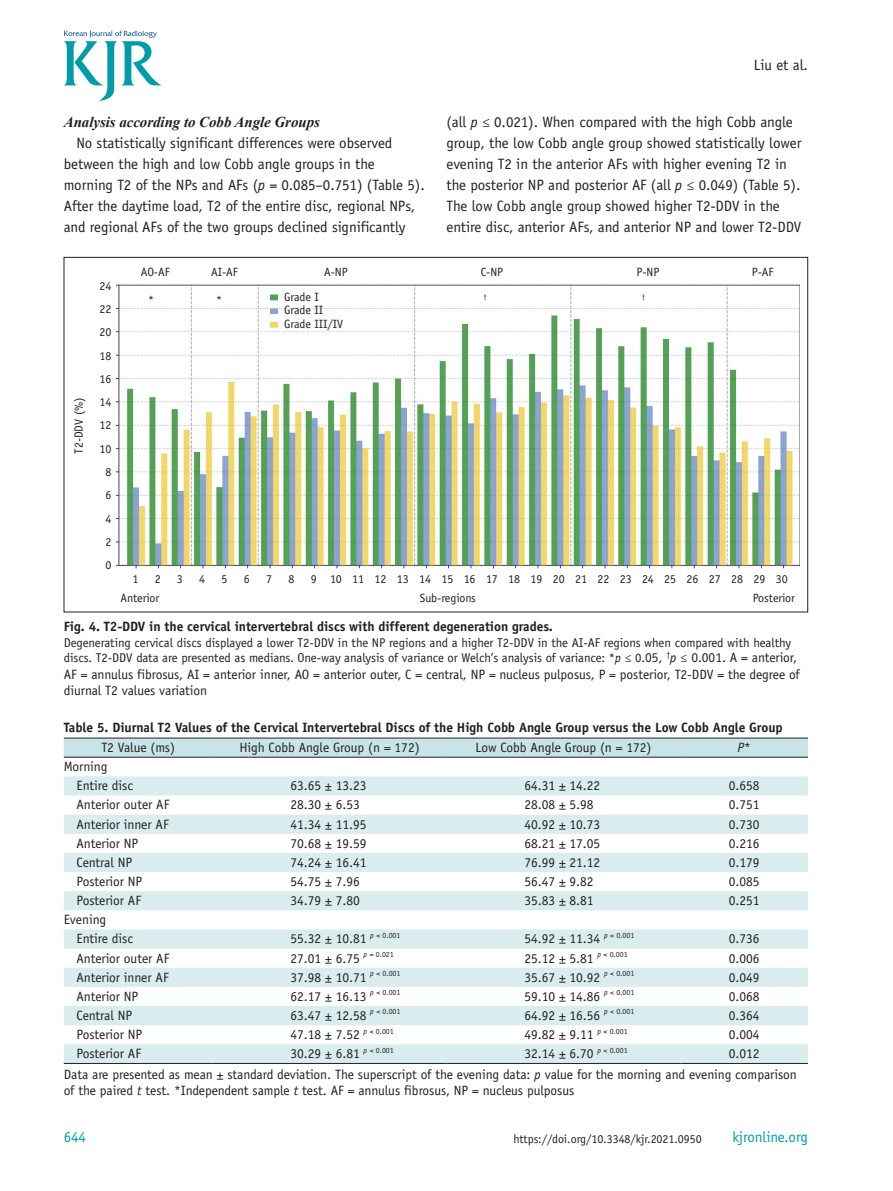
<style>
.page{position:relative;width:893px;height:1191px;background:#fff}
.page>*{position:absolute;margin:0;border:0;box-sizing:border-box;transform-origin:0 0}
.t1{font:15px/21px "Officina Sans Std";letter-spacing:-.005em;color:#231f20}
.t2{font:italic 700 15px "Times New Roman";letter-spacing:-.005em;color:#231f20}
.t3{font:15px "Officina Sans Std";letter-spacing:-.005em;color:#009caa}
.t4{font:13.5px/16.2px "Officina Sans Std";letter-spacing:-.005em;color:#231f20}
.t5{font:700 13.5px "Officina Sans Std";letter-spacing:-.005em;color:#231f20}
.t6{font:italic 13.5px "Officina Sans Std";color:#231f20}
.t7{font:12.75px/15.6px "Officina Sans Std";letter-spacing:-.005em;color:#231f20}
.t8{font:12px/23.2px "Officina Sans Std";letter-spacing:-.005em;color:#231f20;text-align:center}
.t9{font:7.05px "Officina Sans Std";color:#231f20}
.s1{font-style:italic}
.s2{font-size:13.5px}
.s3{font-style:italic;font-size:13.5px}
.s4{font-style:normal}
</style>
<div class="page">
<svg style="left:64px;top:31px;width:97px;height:70px"></svg>
<img style="left:116px;top:285px;width:683px;height:283px">
<img style="left:270px;top:294px;width:8px;height:33px">
<svg style="left:64px;top:738px;width:744px;height:19px;background:#c1dbdf"></svg>
<svg style="left:64px;top:776px;width:744px;height:287px;fill:#d9edef"></svg>
<hr style="left:64px;top:737px;width:149px;height:1px;background:#231f20">
<hr style="left:213px;top:737px;width:233px;height:1px;background:#231f20">
<hr style="left:446px;top:737px;width:234px;height:1px;background:#231f20">
<hr style="left:680px;top:737px;width:128px;height:1px;background:#231f20">
<hr style="left:64px;top:1063px;width:149px;height:1px;background:#231f20">
<hr style="left:213px;top:1063px;width:233px;height:1px;background:#231f20">
<hr style="left:446px;top:1063px;width:234px;height:1px;background:#231f20">
<hr style="left:680px;top:1063px;width:128px;height:1px;background:#231f20">
<hr style="left:64px;top:757px;width:149px;height:1px;background:#231f20">
<hr style="left:213px;top:757px;width:233px;height:1px;background:#231f20">
<hr style="left:446px;top:757px;width:234px;height:1px;background:#231f20">
<hr style="left:680px;top:757px;width:128px;height:1px;background:#231f20">
<p class="t2" style="left:64px;top:112px;width:258px">Analysis according to Cobb Angle Groups</p>
<p class="t1" style="left:64px;top:133px;width:362px;text-indent:13px">No statistically significant differences were observed between the high and low Cobb angle groups in the morning T2 of the NPs and AFs (<span class="s1">p</span> = 0.085–0.751) (Table 5).<br>After the daytime load, T2 of the entire disc, regional NPs, and regional AFs of the two groups declined significantly</p>
<p class="t1" style="left:754px;top:54px;width:56px">Liu et al.</p>
<p class="t1" style="left:446px;top:112px;width:356px">(all <span class="s1">p</span> ≤ 0.021). When compared with the high Cobb angle group, the low Cobb angle group showed statistically lower evening T2 in the anterior AFs with higher evening T2 in the posterior NP and posterior AF (all <span class="s1">p</span> ≤ 0.049) (Table 5).<br>The low Cobb angle group showed higher T2-DDV in the entire disc, anterior AFs, and anterior NP and lower T2-DDV</p>
<p class="t8" style="left:67px;top:453px;width:57px;rotate:-90deg">T2-DDV (%)</p>
<p class="t8" style="left:99px;top:274px;width:13px">24<br>22<br>20<br>18<br>16<br>14<br>12<br>10<br>8<br>6<br>4<br>2<br>0</p>
<p class="t8" style="left:141px;top:260px;width:30px">AO-AF</p>
<p class="t8" style="left:148px;top:288px;width:7px">*</p>
<p class="t8" style="left:216px;top:288px;width:7px">*</p>
<p class="t9" style="left:483px;top:292px;width:5px">†</p>
<p class="t9" style="left:642px;top:292px;width:5px">†</p>
<p class="t8" style="left:211px;top:260px;width:28px">AI-AF</p>
<p class="t8" style="left:324px;top:260px;width:25px">A-NP</p>
<p class="t8" style="left:481px;top:260px;width:24px">C-NP</p>
<p class="t8" style="left:636px;top:260px;width:24px">P-NP</p>
<p class="t8" style="left:284px;top:290px;width:60px;line-height:13.5px;text-align:left">Grade I<br>Grade II<br>Grade III/IV</p>
<p class="t8" style="left:752px;top:260px;width:23px">P-AF</p>
<p class="t8" style="left:132px;top:567px;width:7px">1</p>
<p class="t8" style="left:155px;top:567px;width:7px">2</p>
<p class="t8" style="left:177px;top:567px;width:7px">3</p>
<p class="t8" style="left:199px;top:567px;width:7px">4</p>
<p class="t8" style="left:222px;top:567px;width:7px">5</p>
<p class="t8" style="left:244px;top:567px;width:7px">6</p>
<p class="t8" style="left:266px;top:567px;width:7px">7</p>
<p class="t8" style="left:288px;top:567px;width:7px">8</p>
<p class="t8" style="left:311px;top:567px;width:478px">9 10 11 12 13 14 15 16 17 18 19 20 21 22 23 24 25 26 27 28 29 30</p>
<p class="t8" style="left:120px;top:586px;width:40px">Anterior</p>
<p class="t8" style="left:420px;top:586px;width:58px">Sub-regions</p>
<p class="t8" style="left:753px;top:586px;width:44px">Posterior</p>
<p class="t5" style="left:64px;top:618px;width:490px">Fig. 4. T2-DDV in the cervical intervertebral discs with different degeneration grades.</p>
<p class="t7" style="left:64px;top:634px;width:735px">Degenerating cervical discs displayed a lower T2-DDV in the NP regions and a higher T2-DDV in the AI-AF regions when compared with healthy discs. T2-DDV data are presented as medians. One-way analysis of variance or Welch’s analysis of variance: *<span class="s1">p</span> ≤ 0.<span class="s2">05,</span> <sup>†</sup><span class="s3">p</span> <span class="s2">≤ 0.001. A = anterior,</span></p>
<p class="t4" style="left:64px;top:666px;width:737px">AF = annulus fibrosus, AI = anterior inner, AO = anterior outer, C = central, NP = nucleus pulposus, P = posterior, T2-DDV = the degree of diurnal T2 values variation</p>
<p class="t5" style="left:64px;top:718px;width:720px">Table 5. Diurnal T2 Values of the Cervical Intervertebral Discs of the High Cobb Angle Group versus the Low Cobb Angle Group</p>
<p class="t4" style="left:101px;top:739px;width:75px">T2 Value (ms)</p>
<p class="t4" style="left:239px;top:739px;width:182px">High Cobb Angle Group (n = 172)</p>
<p class="t4" style="left:475px;top:739px;width:178px">Low Cobb Angle Group (n = 172)</p>
<p class="t6" style="left:737px;top:739px;width:15px">P<span class="s4">*</span></p>
<p class="t4" style="left:77px;top:757px;width:58px;line-height:18.9px;text-indent:-13px">Morning<br>Entire disc</p>
<p class="t4" style="left:291px;top:777px;width:77px">63.65 ± 13.23</p>
<p class="t4" style="left:524px;top:777px;width:77px">64.31 ± 14.22</p>
<p class="t4" style="left:729px;top:777px;width:32px">0.658</p>
<p class="t4" style="left:77px;top:797px;width:94px">Anterior outer AF</p>
<p class="t4" style="left:291px;top:797px;width:71px">28.30 ± 6.53</p>
<p class="t4" style="left:524px;top:797px;width:71px">28.08 ± 5.98</p>
<p class="t4" style="left:729px;top:797px;width:32px">0.751</p>
<p class="t4" style="left:77px;top:816px;width:94px">Anterior inner AF</p>
<p class="t4" style="left:291px;top:816px;width:77px">41.34 ± 11.95</p>
<p class="t4" style="left:524px;top:816px;width:77px">40.92 ± 10.73</p>
<p class="t4" style="left:729px;top:816px;width:32px">0.730</p>
<p class="t4" style="left:77px;top:835px;width:63px">Anterior NP</p>
<p class="t4" style="left:291px;top:835px;width:77px">70.68 ± 19.59</p>
<p class="t4" style="left:524px;top:835px;width:77px">68.21 ± 17.05</p>
<p class="t4" style="left:729px;top:835px;width:32px">0.216</p>
<p class="t4" style="left:77px;top:854px;width:57px">Central NP</p>
<p class="t4" style="left:291px;top:854px;width:77px">74.24 ± 16.41</p>
<p class="t4" style="left:524px;top:854px;width:77px">76.99 ± 21.12</p>
<p class="t4" style="left:729px;top:854px;width:32px">0.179</p>
<p class="t4" style="left:77px;top:873px;width:67px">Posterior NP</p>
<p class="t4" style="left:291px;top:873px;width:71px">54.75 ± 7.96</p>
<p class="t4" style="left:524px;top:873px;width:71px">56.47 ± 9.82</p>
<p class="t4" style="left:729px;top:873px;width:32px">0.085</p>
<p class="t4" style="left:77px;top:892px;width:66px">Posterior AF</p>
<p class="t4" style="left:291px;top:892px;width:71px">34.79 ± 7.80</p>
<p class="t4" style="left:524px;top:892px;width:71px">35.83 ± 8.81</p>
<p class="t4" style="left:729px;top:892px;width:32px">0.251</p>
<p class="t4" style="left:77px;top:910px;width:58px;line-height:19.2px;text-indent:-13px">Evening<br>Entire disc</p>
<p class="t4" style="left:291px;top:930px;width:111px">55.32 ± 10.81 <sup>p</sup> <sup>&lt;</sup> <sup>0.001</sup></p>
<p class="t4" style="left:524px;top:930px;width:111px">54.92 ± 11.34 <sup>p</sup> <sup>&lt;</sup> <sup>0.001</sup></p>
<p class="t4" style="left:729px;top:930px;width:32px">0.736</p>
<p class="t4" style="left:77px;top:950px;width:94px">Anterior outer AF</p>
<p class="t4" style="left:291px;top:950px;width:105px">27.01 ± 6.75 <sup>p</sup> <sup>=</sup> <sup>0.021</sup></p>
<p class="t4" style="left:524px;top:950px;width:105px">25.12 ± 5.81 <sup>p</sup> <sup>&lt;</sup> <sup>0.001</sup></p>
<p class="t4" style="left:729px;top:950px;width:32px">0.006</p>
<p class="t4" style="left:77px;top:969px;width:94px">Anterior inner AF</p>
<p class="t4" style="left:291px;top:969px;width:111px">37.98 ± 10.71 <sup>p</sup> <sup>&lt;</sup> <sup>0.001</sup></p>
<p class="t4" style="left:524px;top:969px;width:111px">35.67 ± 10.92 <sup>p</sup> <sup>&lt;</sup> <sup>0.001</sup></p>
<p class="t4" style="left:729px;top:969px;width:32px">0.049</p>
<p class="t4" style="left:77px;top:988px;width:63px">Anterior NP</p>
<p class="t4" style="left:291px;top:988px;width:111px">62.17 ± 16.13 <sup>p</sup> <sup>&lt;</sup> <sup>0.001</sup></p>
<p class="t4" style="left:524px;top:988px;width:111px">59.10 ± 14.86 <sup>p</sup> <sup>&lt;</sup> <sup>0.001</sup></p>
<p class="t4" style="left:729px;top:988px;width:32px">0.068</p>
<p class="t4" style="left:77px;top:1007px;width:57px">Central NP</p>
<p class="t4" style="left:291px;top:1007px;width:111px">63.47 ± 12.58 <sup>p</sup> <sup>&lt;</sup> <sup>0.001</sup></p>
<p class="t4" style="left:524px;top:1007px;width:111px">64.92 ± 16.56 <sup>p</sup> <sup>&lt;</sup> <sup>0.001</sup></p>
<p class="t4" style="left:729px;top:1007px;width:32px">0.364</p>
<p class="t4" style="left:77px;top:1026px;width:67px">Posterior NP</p>
<p class="t4" style="left:291px;top:1026px;width:105px">47.18 ± 7.52 <sup>p</sup> <sup>&lt;</sup> <sup>0.001</sup></p>
<p class="t4" style="left:524px;top:1026px;width:105px">49.82 ± 9.11 <sup>p</sup> <sup>&lt;</sup> <sup>0.001</sup></p>
<p class="t4" style="left:729px;top:1026px;width:32px">0.004</p>
<p class="t4" style="left:77px;top:1045px;width:66px">Posterior AF</p>
<p class="t4" style="left:291px;top:1045px;width:105px">30.29 ± 6.81 <sup>p</sup> <sup>&lt;</sup> <sup>0.001</sup></p>
<p class="t4" style="left:524px;top:1045px;width:105px">32.14 ± 6.70 <sup>p</sup> <sup>&lt;</sup> <sup>0.001</sup></p>
<p class="t4" style="left:64px;top:1043px;width:735px;line-height:20.7px;text-indent:665px">0.012<br>Data are presented as mean ± standard deviation. The superscript of the evening data: <span class="s1">p</span> value for the morning and evening comparison</p>
<p class="t4" style="left:64px;top:1082px;width:512px">of the paired <span class="s1">t</span> test. *Independent sample <span class="s1">t</span> test. AF = annulus fibrosus, NP = nucleus pulposus</p>
<p class="t3" style="left:64px;top:1128px;width:24px">644</p>
<p class="t8" style="left:513px;top:1127px;width:190px">https://doi.org/10.3348/kjr.2021.0950</p>
<p class="t3" style="left:732px;top:1128px;width:77px">kjronline.org</p>
</div>
